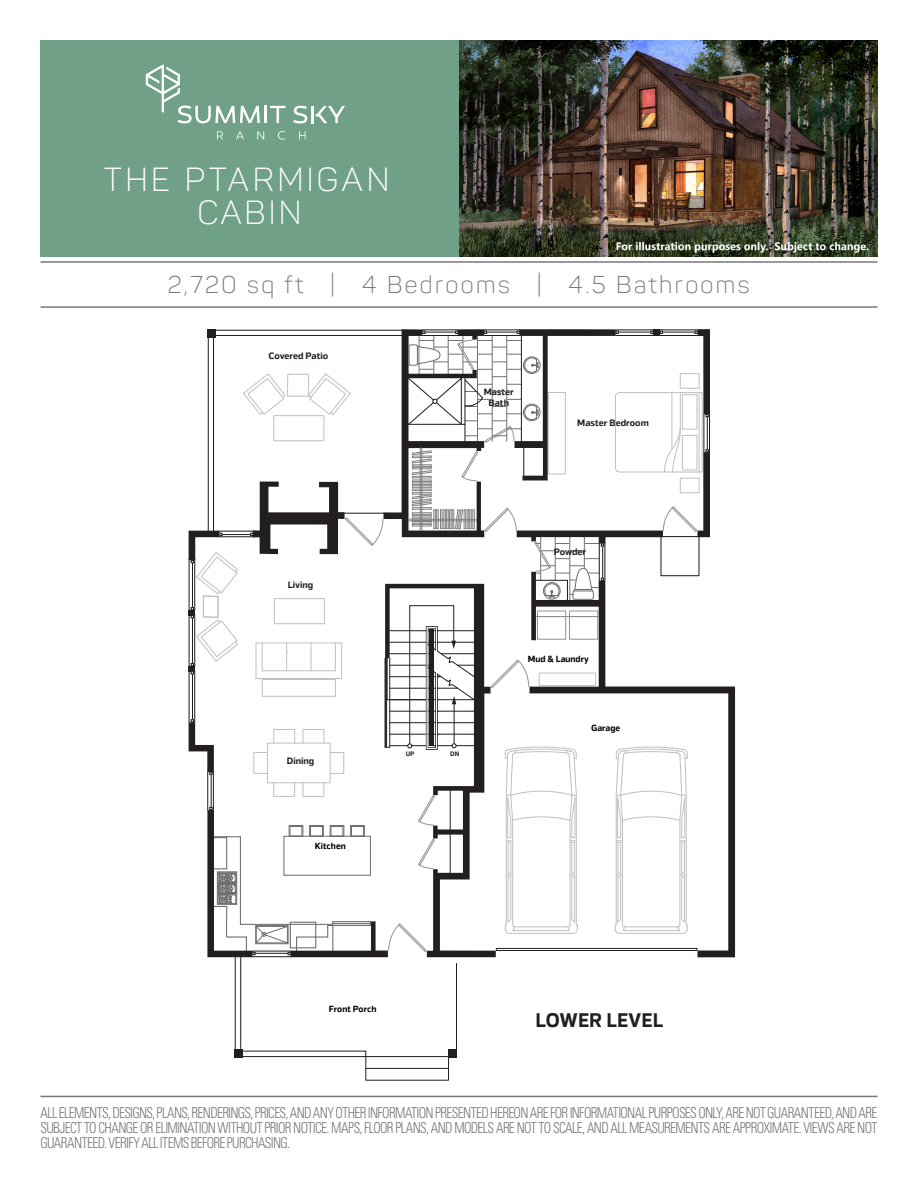
<style>
.page{position:relative;width:918px;height:1188px;background:#fff}
.page>*{position:absolute;margin:0;border:0;box-sizing:border-box;transform-origin:0 0}
.t1{font:300 33px/33.8px "Panton";letter-spacing:.1em;color:#fff;text-align:center}
.t2{font:300 24px "Panton";letter-spacing:.1em;color:#787779}
.t3{font:700 19.65px "Itoya";color:#231f20;scale:.96 1}
.t4{font:300 condensed 15px/15px "Univers LT Std";letter-spacing:-.045em;color:#787779;text-align:justify;scale:.89 1}
.t5{font:700 9.3px/10.2px "Itoya";color:#231f20;text-align:center}
.t6{font:700 8.85px "Itoya";color:#000}
.t7{font:700 6.45px "Itoya";color:#231f20}
.s1{font-family:"Panton Light Caps";font-weight:400}
</style>
<div class="page">
<div style="left:40px;top:40px;width:419px;height:217px;background:#71a089"></div>
<svg style="left:293px;top:106px;width:14px;height:18px"></svg>
<svg style="left:316px;top:106px;width:29px;height:17px"></svg>
<hr style="left:311px;top:106px;width:3px;height:17px;background:#fff">
<svg style="left:146px;top:64px;width:140px;height:59px"></svg>
<svg style="left:217px;top:131px;width:6px;height:8px"></svg>
<svg style="left:236px;top:131px;width:8px;height:8px"></svg>
<svg style="left:257px;top:131px;width:7px;height:8px"></svg>
<svg style="left:278px;top:131px;width:7px;height:9px"></svg>
<svg style="left:299px;top:131px;width:7px;height:8px"></svg>
<img style="left:459px;top:40px;width:419px;height:217px">
<hr style="left:40px;top:261px;width:838px;height:2px;background:#787779">
<hr style="left:40px;top:306px;width:838px;height:2px;background:#787779">
<hr style="left:40px;top:1096px;width:838px;height:1px;background:#787779">
<svg style="left:710px;top:686px;width:25px;height:271px"></svg>
<svg style="left:188px;top:329px;width:522px;height:628px"></svg>
<div style="left:427px;top:627px;width:10px;height:122px;border:1px solid #fff"></div>
<div style="left:234px;top:1049px;width:9px;height:9px;background:#231f20"></div>
<div style="left:448px;top:1049px;width:9px;height:9px;background:#231f20"></div>
<hr style="left:235px;top:956px;width:1px;height:94px;background:#231f20">
<hr style="left:240px;top:956px;width:1px;height:94px;background:#231f20">
<svg style="left:243px;top:1050px;width:206px;height:31px"></svg>
<hr style="left:366px;top:1068px;width:83px;height:1px;background:#231f20">
<hr style="left:456px;top:963px;width:1px;height:88px;background:#231f20">
<p class="t1" style="left:104px;top:162px;width:287px">THE PTARMIGAN<br>CABIN</p>
<p class="t2" style="left:168px;top:270px;width:583px">2,<span class="s1">720</span> sq ft | <span class="s1">4</span> Bedrooms | <span class="s1">4</span>.5 Bathrooms</p>
<p class="t5" style="left:268px;top:350px;width:61px">Covered Patio</p>
<p class="t5" style="left:288px;top:579px;width:27px">Living</p>
<p class="t5" style="left:287px;top:756px;width:29px">Dining</p>
<p class="t6" style="left:315px;top:839px;width:33px">Kitchen</p>
<p class="t5" style="left:484px;top:387px;width:32px">Master<br>Bath</p>
<p class="t5" style="left:577px;top:418px;width:73px">Master Bedroom</p>
<p class="t7" style="left:406px;top:748px;width:10px">UP</p>
<p class="t7" style="left:450px;top:748px;width:11px">DN</p>
<p class="t5" style="left:554px;top:546px;width:34px">Powder</p>
<p class="t6" style="left:528px;top:653px;width:63px">Mud &amp; Laundry</p>
<p class="t6" style="left:591px;top:721px;width:31px">Garage</p>
<p class="t6" style="left:329px;top:1003px;width:49px">Front Porch</p>
<p class="t3" style="left:536px;top:1005px;width:135px">LOWER LEVEL</p>
<p class="t4" style="left:40px;top:1105px;width:942px">ALL ELEMENTS, DESIGNS, PLANS, RENDERINGS, PRICES, AND ANY OTHER INFORMATION PRESENTED HEREON ARE FOR INFORMATIONAL PURPOSES ONLY, ARE NOT GUARANTEED, AND ARE SUBJECT TO CHANGE OR ELIMINATION WITHOUT PRIOR NOTICE. MAPS, FLOOR PLANS, AND MODELS ARE NOT TO SCALE, AND ALL MEASUREMENTS ARE APPROXIMATE. VIEWS ARE NOT GUARANTEED. VERIFY ALL ITEMS BEFORE PURCHASING.</p>
</div>
